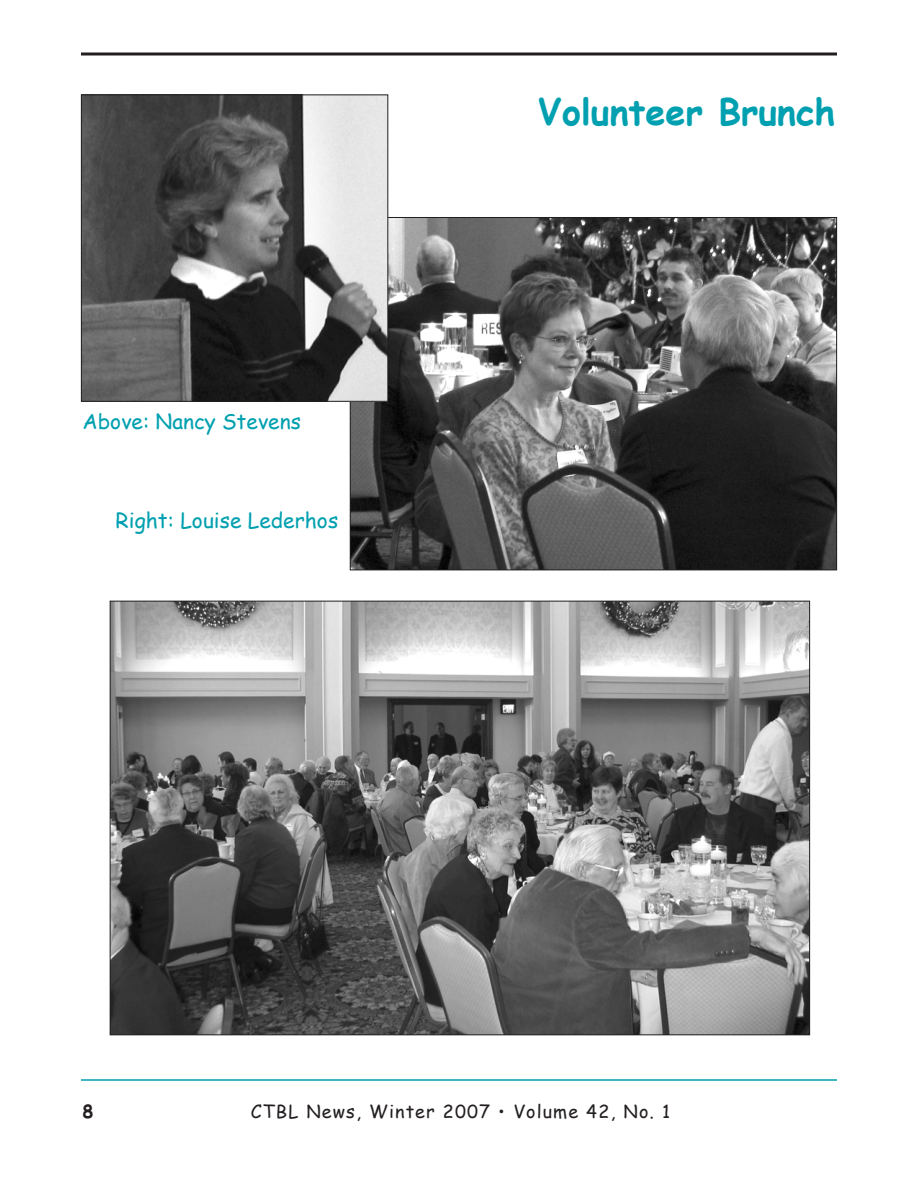
<style>
.page{position:relative;width:918px;height:1188px;background:#fff}
.page>*{position:absolute;margin:0;border:0;box-sizing:border-box;transform-origin:0 0}
.t1{font:700 36px "Comic Sans MS";color:#00a0b0}
.t2{font:21px "Comic Sans MS";color:#00a0b0}
.t3{font:18px "Comic Sans MS";letter-spacing:.06em;color:#231f20}
.t4{font:700 18px "Comic Sans MS";color:#231f20}
</style>
<div class="page">
<hr style="left:81px;top:1079px;width:756px;height:2px;background:#00a0b0">
<svg style="left:81px;top:52px;width:756px;height:4px;background:#595657"></svg>
<img style="left:352px;top:219px;width:483px;height:349px">
<img style="left:83px;top:96px;width:303px;height:304px">
<div style="left:81px;top:94px;width:307px;height:308px;border:1px solid #231f20"></div>
<img style="left:112px;top:603px;width:696px;height:430px">
<p class="t2" style="left:82px;top:406px;width:220px">Above: Nancy Stevens</p>
<p class="t2" style="left:116px;top:504px;width:224px">Right: Louise Lederhos</p>
<h1 class="t1" style="left:538px;top:85px;width:299px">Volunteer Brunch</h1>
<p class="t4" style="left:82px;top:1098px;width:12px">8</p>
<p class="t3" style="left:251px;top:1098px;width:421px">CTBL News, Winter 2007 • Volume 42, No. 1</p>
</div>
